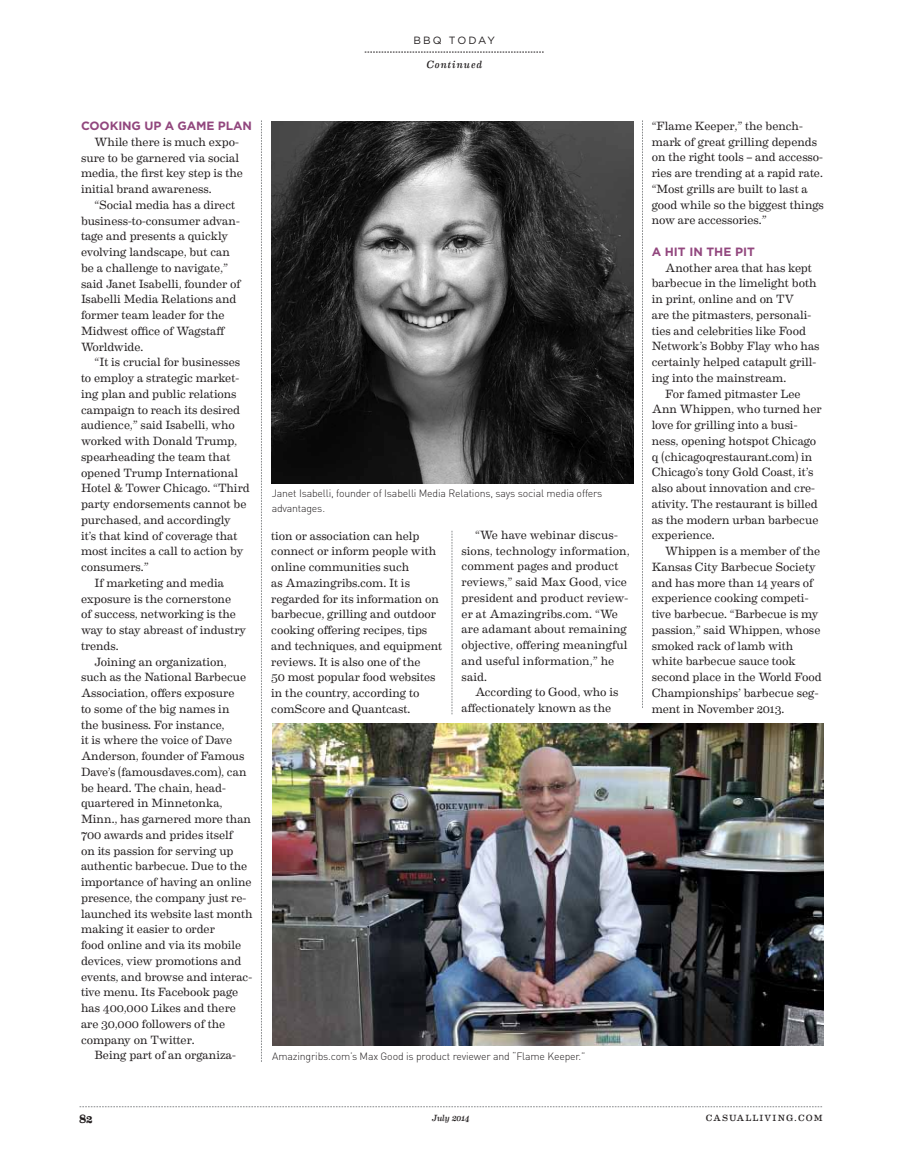
<style>
.page{position:relative;width:905px;height:1175px;background:#fff}
.page>*{position:absolute;margin:0;border:0;box-sizing:border-box;transform-origin:0 0}
.t1{font:12px/15.8px "Eames Century Modern";letter-spacing:-.005em;color:#231f20}
.t2{font:700 12px "Gotham";letter-spacing:-.01em;color:#92477e}
.t3{font:700 12px "Eames Century Modern";color:#231f20}
.t4{font:300 10.5px/15px "DIN";letter-spacing:-.015em;color:#231f20}
.t5{font:italic 10.5px "Eames Century Modern";letter-spacing:.095em;color:#231f20}
.t6{font:10.5px "Gotham";color:#231f20}
.t7{font:9px "Eames Century Modern";letter-spacing:.115em;color:#231f20}
.t8{font:italic 9px "Eames Century Modern";letter-spacing:-.015em;color:#231f20}
</style>
<div class="page">
<svg style="left:80px;top:1106px;width:742px;height:1px"></svg>
<svg style="left:364px;top:52px;width:179px;height:1px"></svg>
<svg style="left:261px;top:120px;width:1px;height:942px"></svg>
<svg style="left:451px;top:531px;width:1px;height:183px"></svg>
<svg style="left:642px;top:120px;width:1px;height:588px"></svg>
<img style="left:272px;top:122px;width:361px;height:361px">
<img style="left:272px;top:723px;width:552px;height:323px">
<p class="t6" style="left:413px;top:34px;width:46px">BB Q TODA</p>
<p class="t6" style="left:487px;top:34px;width:9px">Y</p>
<p class="t5" style="left:426px;top:57px;width:57px">Continued</p>
<p class="t2" style="left:81px;top:118px;width:172px">COOKING UP A GAME PLAN</p>
<p class="t1" style="left:81px;top:133px;width:163px;text-indent:14px">While there is much expo&shy;sure to be garnered via social media, the first key step is the initial brand awareness.</p>
<p class="t1" style="left:81px;top:196px;width:161px;text-indent:14px">“Social media has a direct business-to-consumer advan&shy;tage and presents a quickly evolving landscape, but can be a challenge to navigate,” said Janet Isabelli, founder of<br>Isabelli Media Relations and former team leader for the<br>Midwest office of Wagstaff<br>Worldwide.</p>
<p class="t1" style="left:94px;top:353px;width:147px">“It is crucial for businesses</p>
<p class="t1" style="left:81px;top:369px;width:160px">to employ a strategic market-</p>
<p class="t1" style="left:81px;top:385px;width:157px">ing plan and public relations</p>
<p class="t1" style="left:81px;top:401px;width:161px">campaign to reach its desired</p>
<p class="t1" style="left:81px;top:416px;width:155px">audience,” said Isabelli, who</p>
<p class="t1" style="left:81px;top:432px;width:158px">worked with Donald Trump,</p>
<p class="t1" style="left:81px;top:448px;width:151px">spearheading the team that</p>
<p class="t1" style="left:81px;top:464px;width:159px">opened Trump International</p>
<p class="t1" style="left:81px;top:479px;width:170px">Hotel &amp; Tower Chicago. “Third</p>
<p class="t1" style="left:81px;top:495px;width:167px">party endorsements cannot be</p>
<p class="t1" style="left:81px;top:511px;width:151px">purchased, and accordingly</p>
<p class="t1" style="left:81px;top:527px;width:158px">it’s that kind of coverage that</p>
<p class="t1" style="left:81px;top:542px;width:164px">most incites a call to action by</p>
<p class="t1" style="left:81px;top:558px;width:69px">consumers.”</p>
<p class="t1" style="left:94px;top:574px;width:131px">If marketing and media</p>
<p class="t1" style="left:81px;top:590px;width:152px">exposure is the cornerstone</p>
<p class="t1" style="left:81px;top:605px;width:156px">of success, networking is the</p>
<p class="t1" style="left:81px;top:621px;width:167px">way to stay abreast of industry</p>
<p class="t1" style="left:81px;top:637px;width:39px">trends.</p>
<p class="t1" style="left:94px;top:653px;width:134px">Joining an organization,</p>
<p class="t1" style="left:81px;top:668px;width:167px">such as the National Barbecue</p>
<p class="t1" style="left:81px;top:684px;width:155px">Association, offers exposure</p>
<p class="t1" style="left:81px;top:700px;width:150px">to some of the big names in</p>
<p class="t1" style="left:81px;top:716px;width:145px">the business. For instance,</p>
<p class="t1" style="left:81px;top:731px;width:153px">it is where the voice of Dave</p>
<p class="t1" style="left:81px;top:747px;width:165px">Anderson, founder of Famous</p>
<p class="t1" style="left:81px;top:763px;width:167px">Dave’s (famousdaves.com), can</p>
<p class="t1" style="left:81px;top:778px;width:146px">be heard. The chain, head-</p>
<p class="t1" style="left:81px;top:794px;width:143px">quartered in Minnetonka,</p>
<p class="t1" style="left:81px;top:810px;width:172px">Minn., has garnered more than</p>
<p class="t1" style="left:81px;top:826px;width:153px">700 awards and prides itself</p>
<p class="t1" style="left:81px;top:841px;width:154px">on its passion for serving up</p>
<p class="t1" style="left:81px;top:857px;width:168px">authentic barbecue. Due to the</p>
<p class="t1" style="left:81px;top:873px;width:172px">importance of having an online</p>
<p class="t1" style="left:81px;top:889px;width:167px">presence, the company just re-</p>
<p class="t1" style="left:81px;top:904px;width:173px">launched its website last month</p>
<p class="t1" style="left:81px;top:920px;width:135px">making it easier to order</p>
<p class="t1" style="left:81px;top:936px;width:162px">food online and via its mobile</p>
<p class="t1" style="left:81px;top:952px;width:162px">devices, view promotions and</p>
<p class="t1" style="left:81px;top:967px;width:173px">events, and browse and interac-</p>
<p class="t1" style="left:81px;top:983px;width:159px">tive menu. Its Facebook page</p>
<p class="t1" style="left:81px;top:999px;width:156px">has 400,000 Likes and there</p>
<p class="t1" style="left:81px;top:1015px;width:146px">are 30,000 followers of the</p>
<p class="t1" style="left:81px;top:1030px;width:115px">company on Twitter.</p>
<p class="t1" style="left:94px;top:1046px;width:143px">Being part of an organiza-</p>
<p class="t4" style="left:272px;top:486px;width:332px">Janet Isabelli, founder of Isabelli Media Relations, says social media offers advantages.</p>
<p class="t1" style="left:271px;top:527px;width:172px">tion or association can help connect or inform people with online communities such<br>as Amazingribs.com. It is regarded for its information on barbecue, grilling and outdoor cooking offering recipes, tips and techniques, and equipment reviews. It is also one of the<br>50 most popular food websites in the country, according to comScore and Quantcast.</p>
<p class="t1" style="left:461px;top:526px;width:170px;text-indent:14px">“We have webinar discus&shy;sions, technology information, comment pages and product reviews,” said Max Good, vice president and product review&shy;er at Amazingribs.com. “We are adamant about remaining objective, offering meaningful and useful information,” he said.</p>
<p class="t1" style="left:461px;top:683px;width:158px;text-indent:14px">According to Good, who is affectionately known as the</p>
<p class="t4" style="left:272px;top:1048px;width:314px">Amazingribs.com’s Max Good is product reviewer and “Flame Keeper.”</p>
<p class="t1" style="left:651px;top:117px;width:174px">“Flame Keeper,” the bench&shy;mark of great grilling depends on the right tools – and accesso&shy;ries are trending at a rapid rate. “Most grills are built to last a good while so the biggest things now are accessories.”</p>
<p class="t2" style="left:651px;top:244px;width:105px">A HIT IN THE PIT</p>
<p class="t1" style="left:665px;top:259px;width:148px">Another area that has kept</p>
<p class="t1" style="left:651px;top:274px;width:166px">barbecue in the limelight both</p>
<p class="t1" style="left:651px;top:290px;width:144px">in print, online and on TV</p>
<p class="t1" style="left:651px;top:306px;width:161px">are the pitmasters, personali-</p>
<p class="t1" style="left:651px;top:322px;width:156px">ties and celebrities like Food</p>
<p class="t1" style="left:651px;top:337px;width:169px">Network’s Bobby Flay who has</p>
<p class="t1" style="left:651px;top:353px;width:166px">certainly helped catapult grill-</p>
<p class="t1" style="left:651px;top:369px;width:136px">ing into the mainstream.</p>
<p class="t1" style="left:665px;top:385px;width:137px">For famed pitmaster Lee</p>
<p class="t1" style="left:651px;top:400px;width:171px">Ann Whippen, who turned her</p>
<p class="t1" style="left:651px;top:416px;width:147px">love for grilling into a busi-</p>
<p class="t1" style="left:651px;top:432px;width:166px">ness, opening hotspot Chicago</p>
<p class="t1" style="left:651px;top:448px;width:162px">q (chicagoqrestaurant.com) in</p>
<p class="t1" style="left:651px;top:463px;width:163px">Chicago’s tony Gold Coast, it’s</p>
<p class="t1" style="left:651px;top:479px;width:165px">also about innovation and cre-</p>
<p class="t1" style="left:651px;top:495px;width:167px">ativity. The restaurant is billed</p>
<p class="t1" style="left:651px;top:511px;width:168px">as the modern urban barbecue</p>
<p class="t1" style="left:651px;top:526px;width:64px">experience.</p>
<p class="t1" style="left:665px;top:542px;width:157px">Whippen is a member of the</p>
<p class="t1" style="left:651px;top:558px;width:165px">Kansas City Barbecue Society</p>
<p class="t1" style="left:651px;top:574px;width:163px">and has more than 14 years of</p>
<p class="t1" style="left:651px;top:589px;width:158px">experience cooking competi-</p>
<p class="t1" style="left:651px;top:605px;width:168px">tive barbecue. “Barbecue is my</p>
<p class="t1" style="left:651px;top:621px;width:170px">passion,” said Whippen, whose</p>
<p class="t1" style="left:651px;top:637px;width:143px">smoked rack of lamb with</p>
<p class="t1" style="left:651px;top:652px;width:145px">white barbecue sauce took</p>
<p class="t1" style="left:651px;top:668px;width:172px">second place in the World Food</p>
<p class="t1" style="left:651px;top:684px;width:168px">Championships’ barbecue seg-</p>
<p class="t1" style="left:651px;top:700px;width:134px">ment in November 2013.</p>
<p class="t3" style="left:79px;top:1109px;width:15px">82</p>
<p class="t8" style="left:432px;top:1110px;width:39px">July 2014</p>
<p class="t7" style="left:706px;top:1110px;width:118px">CASUALLIVING.COM</p>
</div>
